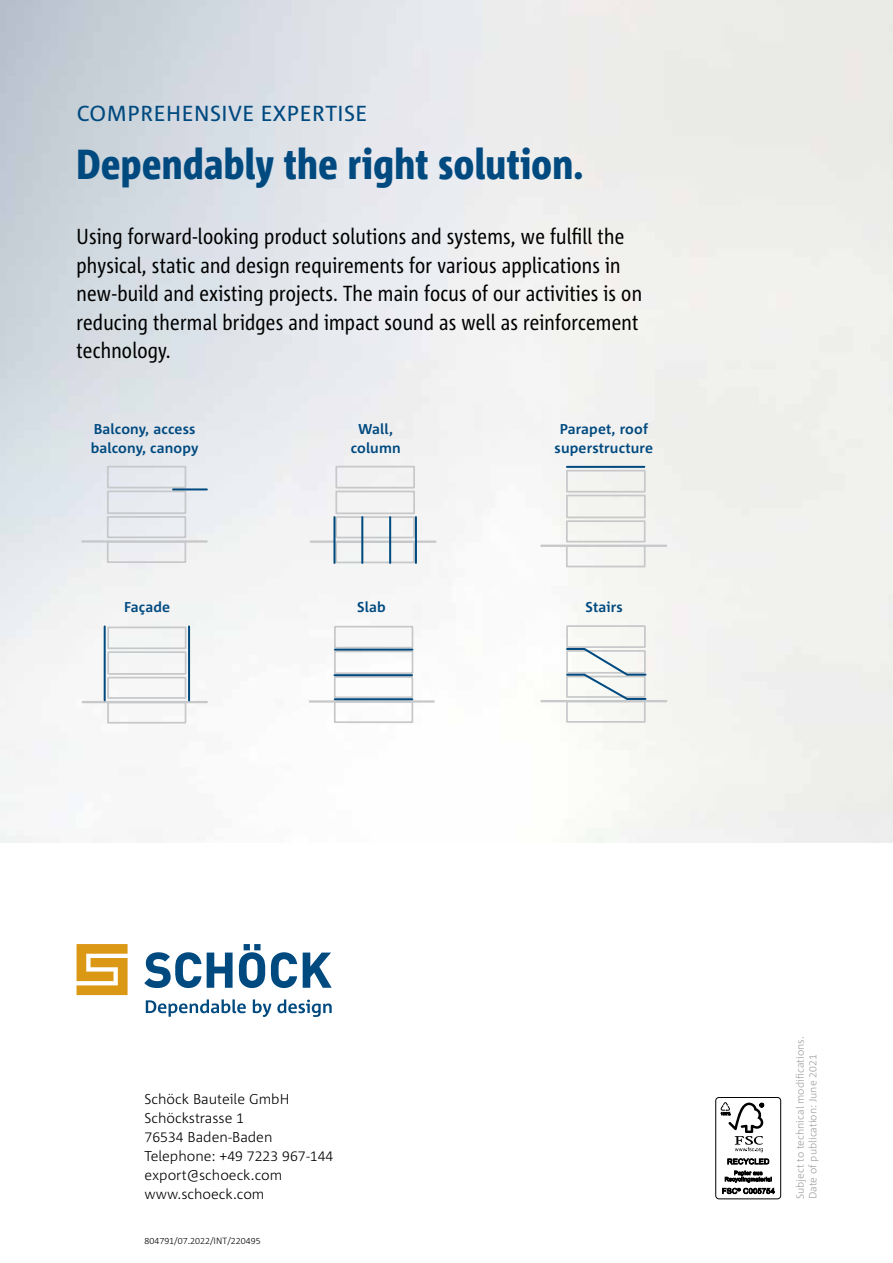
<style>
.page{position:relative;width:893px;height:1263px;background:#fff}
.page>*{position:absolute;margin:0;border:0;box-sizing:border-box;transform-origin:0 0}
.t1{font:800 condensed 42px "Corpid Schoeck";letter-spacing:.01em;color:#004a80}
.t2{font:condensed 21.75px/28.5px "Corpid Schoeck";letter-spacing:.01em;color:#000}
.t3{font:21.75px "Corpid Schoeck";letter-spacing:.02em;color:#004a80}
.t4{font:300 14.25px/19.2px "Corpid Schoeck";color:#000}
.t5{font:700 14.25px/19.2px "Corpid Schoeck";letter-spacing:.01em;color:#004a80;text-align:center}
.t6{font:300 10.5px/12.8px "Corpid Schoeck";color:#9d9fa2}
.t7{font:300 9px "Corpid Schoeck";color:#000}
</style>
<div class="page">
<img style="left:0;top:0;width:893px;height:842px">
<svg style="left:144px;top:944px;width:188px;height:44px"></svg>
<svg style="left:77px;top:944px;width:51px;height:51px"></svg>
<svg style="left:146px;top:999px;width:100px;height:18px"></svg>
<svg style="left:253px;top:999px;width:18px;height:18px"></svg>
<svg style="left:277px;top:999px;width:55px;height:18px"></svg>
<div style="left:715px;top:1097px;width:66px;height:102px;border:1px solid #000;border-radius:3px"></div>
<svg style="left:721px;top:1102px;width:43px;height:50px"></svg>
<svg style="left:727px;top:1158px;width:42px;height:6px"></svg>
<svg style="left:725px;top:1171px;width:47px;height:11px"></svg>
<svg style="left:722px;top:1188px;width:53px;height:6px"></svg>
<hr style="left:567px;top:466px;width:77px;height:2px;background:#004a80">
<svg style="left:565px;top:469px;width:82px;height:99px"></svg>
<hr style="left:541px;top:545px;width:125px;height:2px;background:#c7c8ca">
<svg style="left:334px;top:465px;width:82px;height:99px"></svg>
<hr style="left:311px;top:540px;width:124px;height:3px;background:#c7c8ca">
<hr style="left:415px;top:517px;width:2px;height:46px;background:#004a80">
<hr style="left:333px;top:517px;width:2px;height:46px;background:#004a80">
<hr style="left:389px;top:517px;width:2px;height:46px;background:#004a80">
<hr style="left:361px;top:517px;width:2px;height:46px;background:#004a80">
<hr style="left:541px;top:700px;width:125px;height:2px;background:#c7c8ca">
<svg style="left:565px;top:625px;width:82px;height:99px"></svg>
<svg style="left:106px;top:626px;width:81px;height:98px"></svg>
<hr style="left:83px;top:701px;width:124px;height:2px;background:#c7c8ca">
<hr style="left:104px;top:626px;width:2px;height:74px;background:#004a80">
<hr style="left:188px;top:626px;width:2px;height:74px;background:#004a80">
<svg style="left:333px;top:625px;width:81px;height:99px"></svg>
<hr style="left:309px;top:700px;width:125px;height:3px;background:#c7c8ca">
<hr style="left:335px;top:649px;width:77px;height:2px;background:#004a80">
<hr style="left:334px;top:674px;width:78px;height:2px;background:#004a80">
<hr style="left:335px;top:698px;width:77px;height:2px;background:#004a80">
<svg style="left:106px;top:465px;width:81px;height:99px;background:#e3e5ea"></svg>
<hr style="left:82px;top:540px;width:125px;height:3px;background:#c7c8ca">
<hr style="left:173px;top:488px;width:34px;height:2px;background:#004a80">
<p class="t3" style="left:77px;top:100px;width:292px">COMPREHENSIVE EXPERTISE</p>
<h1 class="t1" style="left:77px;top:138px;width:508px">Dependably the right solution.</h1>
<p class="t2" style="left:77px;top:222px;width:567px">Using forward-looking product solutions and systems, we fulfill the physical, static and design requirements for various applications in new-build and existing projects. The main focus of our activities is on reducing thermal bridges and impact sound as well as reinforcement technology.</p>
<p class="t5" style="left:91px;top:419px;width:109px;text-align:left">Balcony, access balcony, canopy</p>
<p class="t5" style="left:351px;top:419px;width:52px">Wall, column</p>
<p class="t5" style="left:555px;top:419px;width:100px">Parapet, roof superstructure</p>
<p class="t5" style="left:124px;top:598px;width:48px">Façade</p>
<p class="t5" style="left:357px;top:598px;width:30px">Slab</p>
<p class="t5" style="left:586px;top:598px;width:39px">Stairs</p>
<p class="t4" style="left:145px;top:1089px;width:190px">Schöck Bauteile GmbH<br>Schöckstrasse 1<br>76534 Baden-Baden<br>Telephone: +49 7223 967-144 export@schoeck.com www.schoeck.com</p>
<p class="t7" style="left:145px;top:1235px;width:118px">804791/07.2022/INT/220495</p>
<p class="t6" style="left:793px;top:1199px;width:164px;rotate:-90deg">Subject to technical modifications.<br>Date of publication: June 2021</p>
</div>
